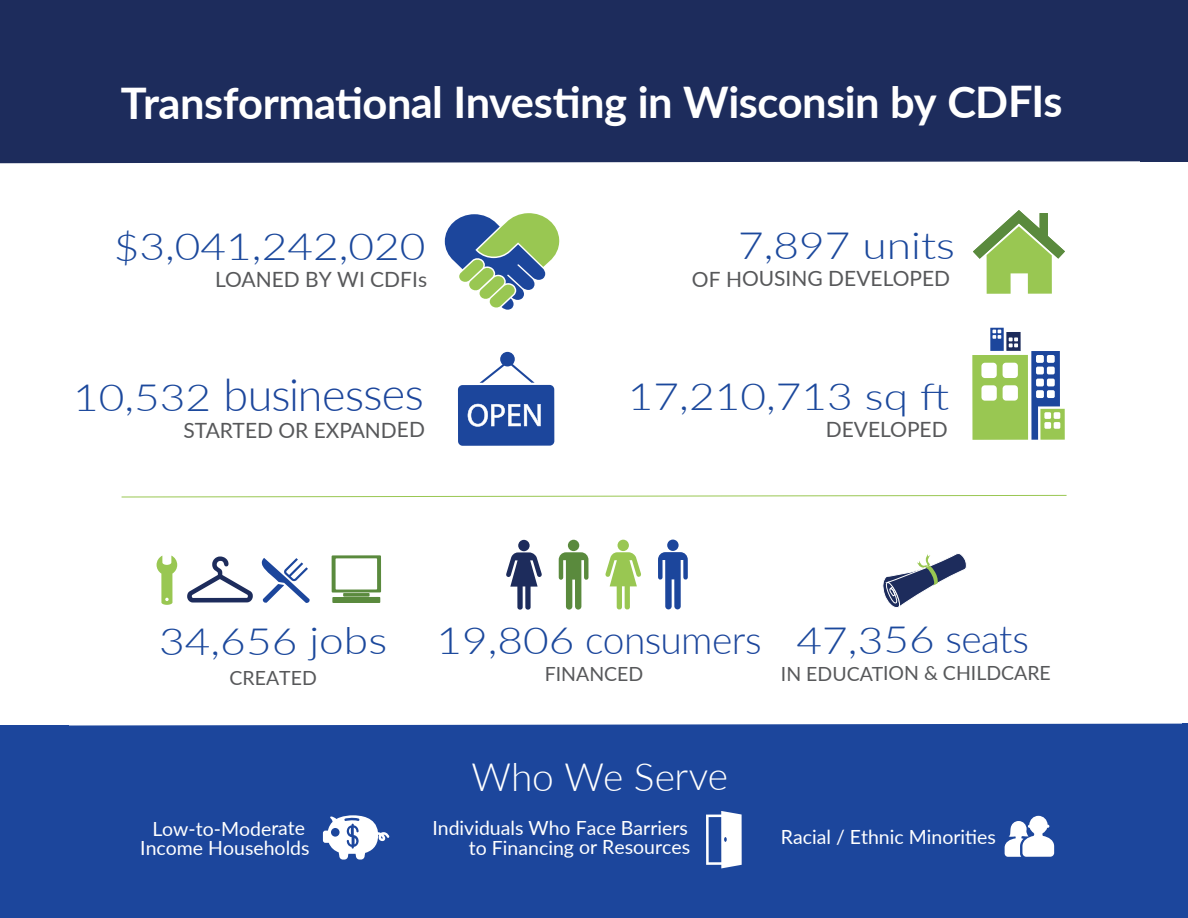
<style>
.page{position:relative;width:1188px;height:918px;background:#fff}
.page>*{position:absolute;margin:0;border:0;box-sizing:border-box;transform-origin:0 0}
.t1{font:300 45px "Lato";letter-spacing:-.015em;color:#1c469c}
.t2{font:700 43.5px "Lato";letter-spacing:-.015em;color:#fff}
.t3{font:300 39px "Lato";letter-spacing:-.02em;color:#1c469c}
.t4{font:300 39px "Lato";letter-spacing:-.01em;color:#fff}
.t5{font:300 37.5px "Lato";color:#1b489c;scale:1.18 1}
.t6{font:21px "Lato";color:#57585a}
.t7{font:19.5px/19.5px "Lato";color:#fff;text-align:center}
.t8{font:19.5px "Lato";color:#57585a}
.s1{font-size:37.5px;color:#1b489c}
.s2{font-size:39px;color:#1c469c}
</style>
<div class="page">
<div style="left:0;top:724px;width:1182px;height:190px;background:#1c469c"></div>
<div style="left:0;top:44px;width:1187px;height:119px;background:#1d2c5c"></div>
<svg style="left:1005px;top:816px;width:49px;height:41px"></svg>
<svg style="left:972px;top:328px;width:93px;height:112px"></svg>
<svg style="left:882px;top:553px;width:85px;height:55px"></svg>
<svg style="left:332px;top:555px;width:49px;height:48px"></svg>
<svg style="left:187px;top:556px;width:123px;height:47px"></svg>
<svg style="left:157px;top:556px;width:20px;height:49px"></svg>
<svg style="left:506px;top:552px;width:36px;height:58px"></svg>
<div style="left:518px;top:540px;width:12px;height:11px;background:#1d2c5c;border-radius:50%"></div>
<div style="left:568px;top:540px;width:11px;height:11px;background:#5a8a3d;border-radius:50%"></div>
<svg style="left:559px;top:552px;width:30px;height:58px"></svg>
<svg style="left:605px;top:552px;width:36px;height:58px"></svg>
<div style="left:618px;top:540px;width:11px;height:11px;background:#99c752;border-radius:50%"></div>
<div style="left:667px;top:540px;width:12px;height:11px;background:#1c469c;border-radius:50%"></div>
<svg style="left:658px;top:552px;width:30px;height:57px"></svg>
<svg style="left:121px;top:495px;width:946px;height:3px"></svg>
<svg style="left:323px;top:815px;width:66px;height:45px"></svg>
<svg style="left:480px;top:352px;width:55px;height:31px"></svg>
<div style="left:458px;top:385px;width:96px;height:61px;background:#1c469c;border-radius:5px"></div>
<svg style="left:468px;top:404px;width:73px;height:23px"></svg>
<svg style="left:445px;top:213px;width:115px;height:97px"></svg>
<svg style="left:706px;top:811px;width:36px;height:57px"></svg>
<svg style="left:973px;top:210px;width:92px;height:84px"></svg>
<div style="left:0;top:0;width:1188px;height:44px;background:#1d2c5c"></div>
<div style="left:1140px;top:0;width:48px;height:161px;background:#1d2c5c"></div>
<div style="left:0;top:0;width:68px;height:161px;background:#1d2c5c"></div>
<div style="left:0;top:726px;width:68px;height:192px;background:#1c469c"></div>
<hr style="left:0;top:914px;width:1188px;height:4px;background:#1c469c">
<div style="left:1182px;top:723px;width:6px;height:195px;background:#1c469c"></div>
<h2 class="t2" style="left:121px;top:70px;width:943px">Transformational Investing in Wisconsin by CDFIs</h2>
<h3 class="t5" style="left:114px;top:221px;width:266px">$3,041,242,020</h3>
<p class="t6" style="left:215px;top:265px;width:213px">LOANED BY WI CDFIs</p>
<h1 class="t1" style="left:73px;top:363px;width:352px"><span class="s1">10,532</span> businesses</h1>
<p class="t6" style="left:183px;top:415px;width:243px">STARTED OR EXPANDED</p>
<h3 class="t5" style="left:738px;top:220px;width:185px">7,897 units</h3>
<p class="t6" style="left:692px;top:264px;width:260px">OF HOUSING DEVELOPED</p>
<h3 class="t5" style="left:628px;top:371px;width:274px">17,210,713 sq ft</h3>
<p class="t6" style="left:826px;top:414px;width:123px">DEVELOPED</p>
<h3 class="t5" style="left:159px;top:615px;width:195px">34,656 jobs</h3>
<p class="t8" style="left:230px;top:664px;width:89px">CREATED</p>
<h3 class="t3" style="left:436px;top:613px;width:327px"><span class="s1">19,806</span> consumers</h3>
<p class="t8" style="left:545px;top:660px;width:100px">FINANCED</p>
<h3 class="t5" style="left:797px;top:614px;width:199px">47,356 <span class="s2">seats</span></h3>
<p class="t8" style="left:781px;top:659px;width:271px">IN EDUCATION &amp; CHILDCARE</p>
<h3 class="t4" style="left:471px;top:749px;width:258px">Who We Serve</h3>
<p class="t7" style="left:140px;top:818px;width:171px">Low-to-Moderate<br>Income Households</p>
<p class="t7" style="left:432px;top:817px;width:259px;text-align:right">Individuals Who Face Barriers to Financing or Resources</p>
<p class="t7" style="left:781px;top:827px;width:217px">Racial / Ethnic Minorities</p>
</div>
